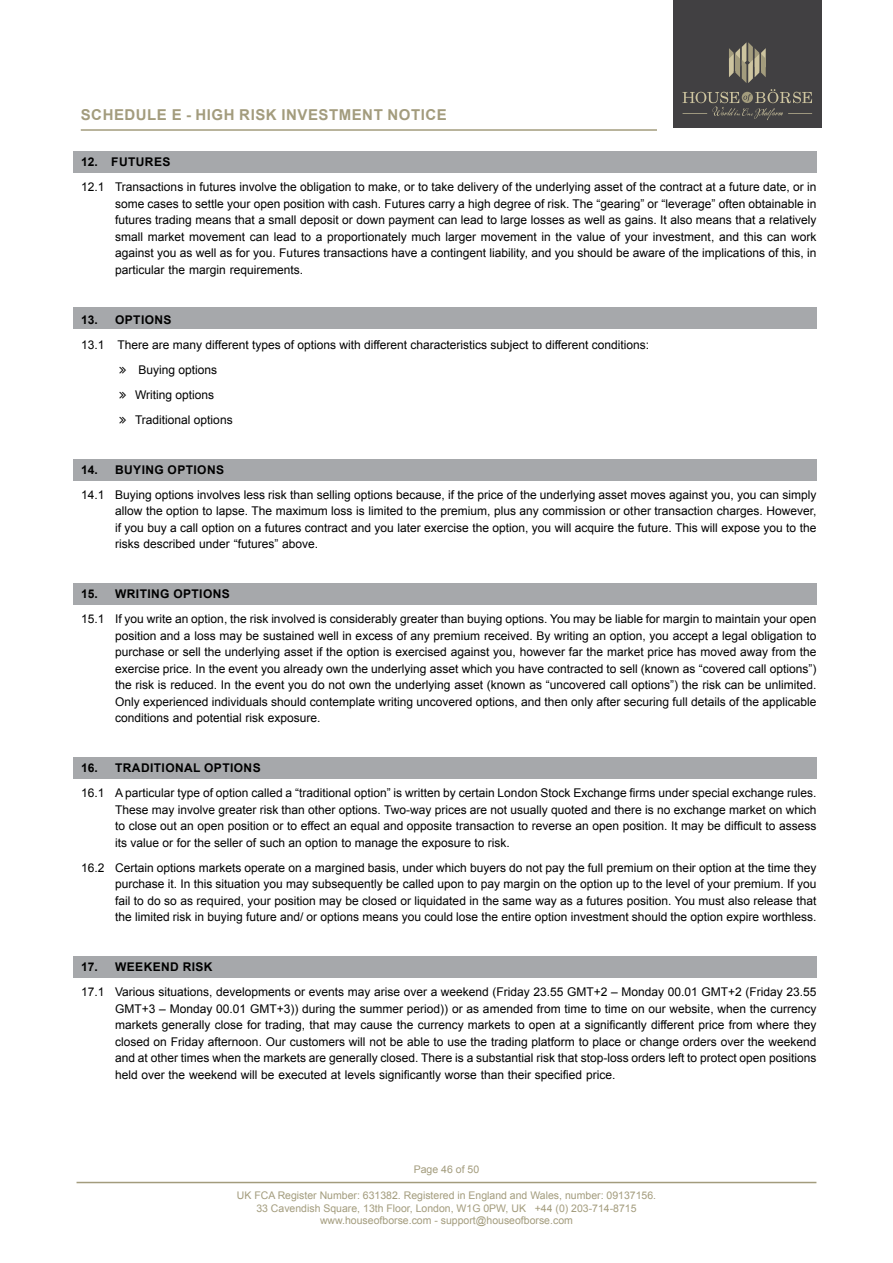
<style>
.page{position:relative;width:893px;height:1263px;background:#fff}
.page>*{position:absolute;margin:0;border:0;box-sizing:border-box;transform-origin:0 0}
.t1{font:700 15px "Arial";letter-spacing:.035em;color:#a39c7d}
.t2{font:12px/16.5px "Arial";color:#000;text-align:justify}
.t3{font:700 12px "Arial";letter-spacing:.035em;color:#000}
.t4{font:10.5px/12.6px "Arial";color:#a39c7d}
</style>
<div class="page">
<hr style="left:77px;top:1182px;width:739px;height:1px;background:#a39c7d">
<hr style="left:81px;top:129px;width:576px;height:2px;background:#a39c7d">
<div style="left:673px;top:0;width:149px;height:128px;background:#414042"></div>
<svg style="left:729px;top:42px;width:37px;height:41px"></svg>
<svg style="left:682px;top:89px;width:130px;height:31px"></svg>
<div style="left:73px;top:151px;width:743px;height:22px;background:#a6a8ab"></div>
<div style="left:73px;top:307px;width:743px;height:22px;background:#a6a8ab"></div>
<div style="left:73px;top:459px;width:743px;height:21px;background:#a6a8ab"></div>
<div style="left:73px;top:583px;width:743px;height:21px;background:#a6a8ab"></div>
<div style="left:73px;top:757px;width:743px;height:22px;background:#a6a8ab"></div>
<div style="left:73px;top:956px;width:743px;height:22px;background:#a6a8ab"></div>
<p class="t1" style="left:81px;top:104px;width:367px">SCHEDULE E - HIGH RISK INVESTMENT NOTICE</p>
<p class="t3" style="left:111px;top:153px;width:61px">FUTURES</p>
<p class="t3" style="left:81px;top:153px;width:18px">12.</p>
<p class="t2" style="left:81px;top:179px;width:25px">12.1</p>
<p class="t3" style="left:81px;top:311px;width:18px">13.</p>
<p class="t2" style="left:81px;top:336px;width:25px">13.1</p>
<p class="t3" style="left:81px;top:461px;width:18px">14.</p>
<p class="t2" style="left:81px;top:486px;width:25px">14.1</p>
<p class="t2" style="left:115px;top:179px;width:703px">Transactions in futures involve the obligation to make, or to take delivery of the underlying asset of the contract at a future date, or in</p>
<p class="t2" style="left:115px;top:195px;width:703px">some cases to settle your open position with cash. Futures carry a high degree of risk. The “gearing” or “leverage” often obtainable in futures trading means that a small deposit or down payment can lead to large losses as well as gains It. also means that a relatively small market movement can lead to a proportionately much larger movement in the value of your investment, and this can work against you as well as for you. Futures transactions have a contingent liability, and you should be aware of the implications of this in, particular the margin requirements.</p>
<p class="t3" style="left:115px;top:311px;width:58px">OPTIONS</p>
<p class="t2" style="left:118px;top:336px;width:533px">There are many different types of options with different characteristics subject to different conditions:</p>
<p class="t2" style="left:135px;top:357px;width:99px;line-height:25px;text-align:left">Buying options<br>Writing options<br>Traditional options</p>
<p class="t3" style="left:115px;top:461px;width:111px">BUYING OPTIONS</p>
<p class="t2" style="left:115px;top:486px;width:703px">Buying options involves less risk than selling options because if, the price of the underlying asset moves against you, you can simply</p>
<p class="t2" style="left:115px;top:503px;width:703px">allow the option to lapse. The maximum loss is limited to the premium, plus any commission or other transaction charges. However, if you buy a call option on a futures contract and you later exercise the option, you will acquire the future. This will expose you to the risks described under “futures” above.</p>
<p class="t3" style="left:81px;top:585px;width:18px">15.</p>
<p class="t2" style="left:81px;top:611px;width:25px">15.1</p>
<p class="t3" style="left:81px;top:759px;width:18px">16.</p>
<p class="t2" style="left:81px;top:785px;width:25px">16.1</p>
<p class="t2" style="left:81px;top:859px;width:25px">16.2</p>
<p class="t3" style="left:81px;top:958px;width:18px">17.</p>
<p class="t2" style="left:81px;top:984px;width:25px">17.1</p>
<p class="t3" style="left:115px;top:585px;width:116px">WRITING OPTIONS</p>
<p class="t2" style="left:115px;top:611px;width:703px">If you write an option, the risk involved is considerably greater than buying options. You may be liable for margin to maintain your open</p>
<p class="t2" style="left:115px;top:627px;width:703px">position and a loss may be sustained well in excess of any premium received. By writing an option, you accept a legal obligation to purchase or sell the underlying asset if the option is exercised against you, however far the market price has moved away from the exercise price In. the event you already own the underlying asset which you have contracted to sell (known as “covered call options (“ the risk is reduced In. the event you do not own the underlying asset (known as “uncovered call options”) the risk can be unlimited.<br>Only experienced individuals should contemplate writing uncovered options, and then only after securing full details of the applicable conditions and potential risk exposure.</p>
<p class="t3" style="left:115px;top:759px;width:147px">TRADITIONAL OPTIONS</p>
<p class="t2" style="left:115px;top:785px;width:703px">A particular type of option called a “traditional option” is written by certain London Stock Exchange firms under special exchange rules.</p>
<p class="t2" style="left:115px;top:801px;width:703px">These may involve greater risk than other options. Two-way prices are not usually quoted and there is no exchange market on which to close out an open position or to effect an equal and opposite transaction to reverse an open position It. may be difficult to assess its value or for the seller of such an option to manage the exposure to risk.</p>
<p class="t2" style="left:115px;top:859px;width:703px">Certain options markets operate on a margined basis, under which buyers do not pay the full premium on their option at the time they</p>
<p class="t2" style="left:115px;top:876px;width:703px">purchase In.it this situation you may subsequently be called upon to pay margin on the option up to the level of your premium If. you fail to do so as required, your position may be closed or liquidated in the same way as a futures position. You must also release that the limited risk in buying future and/ or options means you could lose the entire option investment should the option expire worthless.</p>
<p class="t3" style="left:115px;top:958px;width:99px">WEEKEND RISK</p>
<p class="t2" style="left:115px;top:984px;width:703px">Various situations, developments or events may arise over a weekend (Friday 23.55 GMT+2 – Monday 00.01 GMT+2 (Friday 23.55</p>
<p class="t2" style="left:115px;top:1000px;width:703px">GMT+3 – Monday 00.01 GMT+3)) during the summer period)) or as amended from time to time on our website, when the currency markets generally close for trading, that may cause the currency markets to open at a significantly different price from where they closed on Friday afternoon. Our customers will not be able to use the trading platform to place or change orders over the weekend and at other times when the markets are generally closed. There is a substantial risk that stop-loss orders left to protect open positions held over the weekend will be executed at levels significantly worse than their specified price.</p>
<p class="t4" style="left:414px;top:1163px;width:67px">Page 46 of 50</p>
<p class="t4" style="left:535px;top:1189px;width:123px;text-indent:-298px">UK FCA Register Number: 631382. Registered in England and Wales, number: 09137156. +44 (0) 203-714-8715</p>
<p class="t4" style="left:320px;top:1201px;width:254px;text-indent:-64px">33 Cavendish Square, 13th Floor, London W, G1 0PW, UK www.houseofborse.com - support@houseofborse.com</p>
</div>
